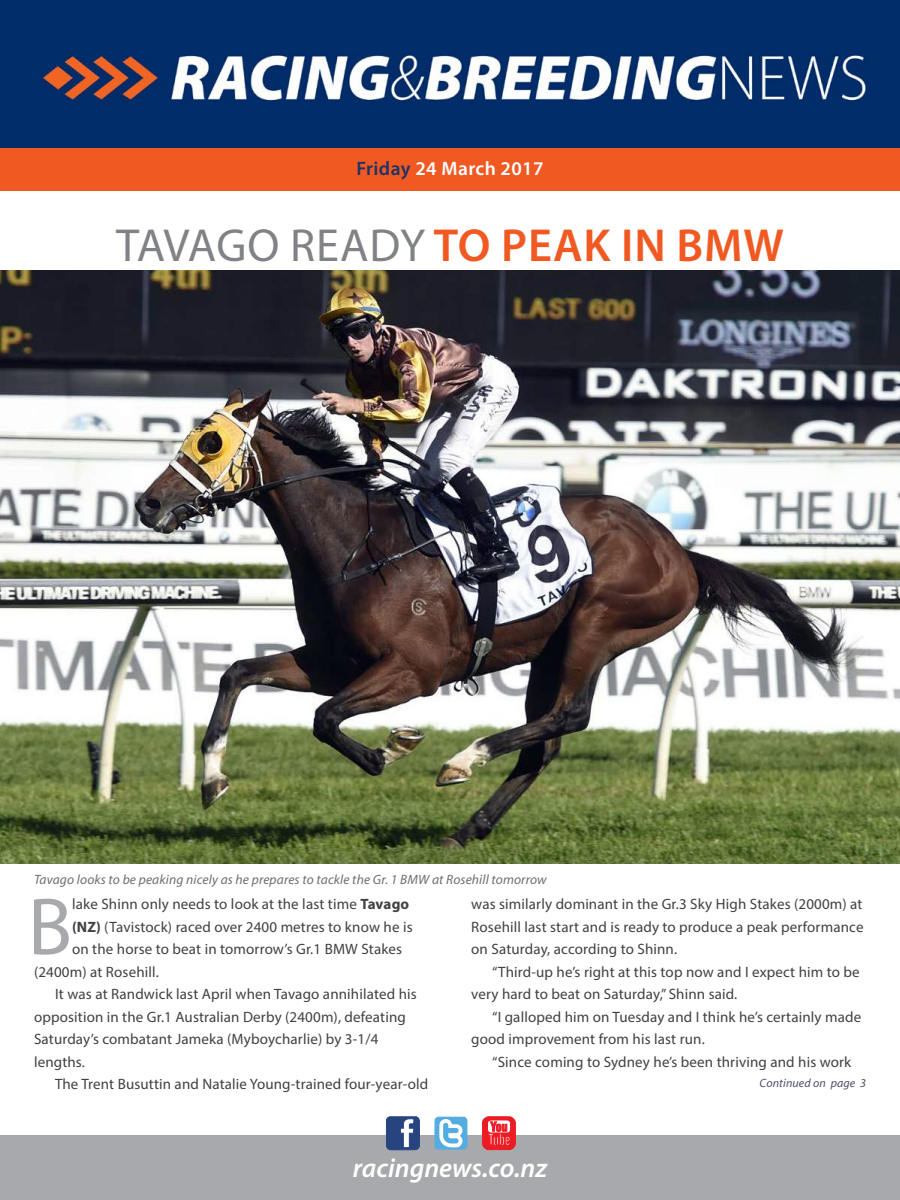
<style>
.page{position:relative;width:900px;height:1200px;background:#fff}
.page>*{position:absolute;margin:0;border:0;box-sizing:border-box;transform-origin:0 0}
.t1{font:81.75px "Myriad Pro";color:#a7a9ac}
.t2{font:46.5px "Myriad Pro";letter-spacing:-.01em;color:#808285}
.t3{font:600 46.5px "Myriad Pro";letter-spacing:.02em;color:#f15922}
.t4{font:italic 600 27px "Myriad Pro";color:#fff}
.t5{font:600 19.5px "Myriad Pro";letter-spacing:.02em;color:#fff}
.t6{font:15px/22.5px "Myriad Pro";letter-spacing:.01em;color:#414042}
.t7{font:italic 13.5px "Myriad Pro";letter-spacing:.01em;color:#6d6e71}
.t8{font:italic 12px "Myriad Pro";letter-spacing:.01em;color:#4d4d6b}
.s1{color:#203267}
.s2{font-weight:700}
</style>
<div class="page">
<div style="left:0;top:0;width:900px;height:159px;background:#012d6a"></div>
<img style="left:34px;top:54px;width:833px;height:49px">
<div style="left:0;top:1136px;width:900px;height:64px;background:#a7a9ac"></div>
<svg style="left:386px;top:1117px;width:34px;height:33px"></svg>
<svg style="left:434px;top:1117px;width:33px;height:33px"></svg>
<svg style="left:482px;top:1117px;width:34px;height:33px"></svg>
<div style="left:0;top:148px;width:900px;height:43px;background:#f15922"></div>
<img style="left:0;top:270px;width:900px;height:593px">
<h3 class="t5" style="left:356px;top:156px;width:189px"><span class="s1">Friday</span> 24 March 2017</h3>
<h2 class="t2" style="left:116px;top:216px;width:253px">Tavag o r eady</h2>
<h2 class="t3" style="left:434px;top:215px;width:351px">to peak in BMW</h2>
<p class="t7" style="left:34px;top:871px;width:514px">Tavago looks to be peaking nicely as he prepares to tackle the Gr. 1 BMW at Rosehill tomorrow</p>
<h1 class="t1" style="left:28px;top:876px;width:46px">B</h1>
<p class="t6" style="left:72px;top:893px;width:339px">lake Shinn only needs to look at the last time <span class="s2">Tavago</span></p>
<p class="t6" style="left:72px;top:915px;width:342px"><span class="s2">(NZ)</span> (Tavistock) raced over 2400 metres to know he is</p>
<p class="t6" style="left:72px;top:938px;width:332px">on the horse to beat in tomorrow’s Gr.1 BMW Stakes</p>
<p class="t6" style="left:34px;top:960px;width:126px">(2400m) at Rosehill.</p>
<p class="t6" style="left:55px;top:983px;width:363px">It was at Randwick last April when Tavago annihilated his</p>
<p class="t6" style="left:34px;top:1005px;width:373px">opposition in the Gr.1 Australian Derby (2400m), defeating</p>
<p class="t6" style="left:34px;top:1028px;width:346px">Saturday’s combatant Jameka (Myboycharlie) by 3-1/4</p>
<p class="t6" style="left:34px;top:1050px;width:52px">lengths.</p>
<p class="t6" style="left:55px;top:1073px;width:375px">The Trent Busuttin and Natalie Young-trained four-year-old</p>
<p class="t6" style="left:471px;top:893px;width:394px;text-align:justify">was similarly dominant in the Gr.3 Sky High Stakes (2000m) at Rosehill last start and is ready to produce a peak performance on Saturday, according to Shinn.</p>
<p class="t6" style="left:471px;top:960px;width:390px;text-indent:21px">“Third-up he’s right at this top now and I expect him to be very hard to beat on Saturday,” Shinn said.</p>
<p class="t6" style="left:471px;top:1005px;width:392px;text-indent:21px">“I galloped him on Tuesday and I think he’s certainly made good improvement from his last run.</p>
<p class="t6" style="left:492px;top:1050px;width:361px">“Since coming to Sydney he’s been thriving and his work</p>
<p class="t8" style="left:760px;top:1076px;width:108px">Continued on page 3</p>
<h3 class="t4" style="left:353px;top:1150px;width:196px">racingnews.co.nz</h3>
</div>
